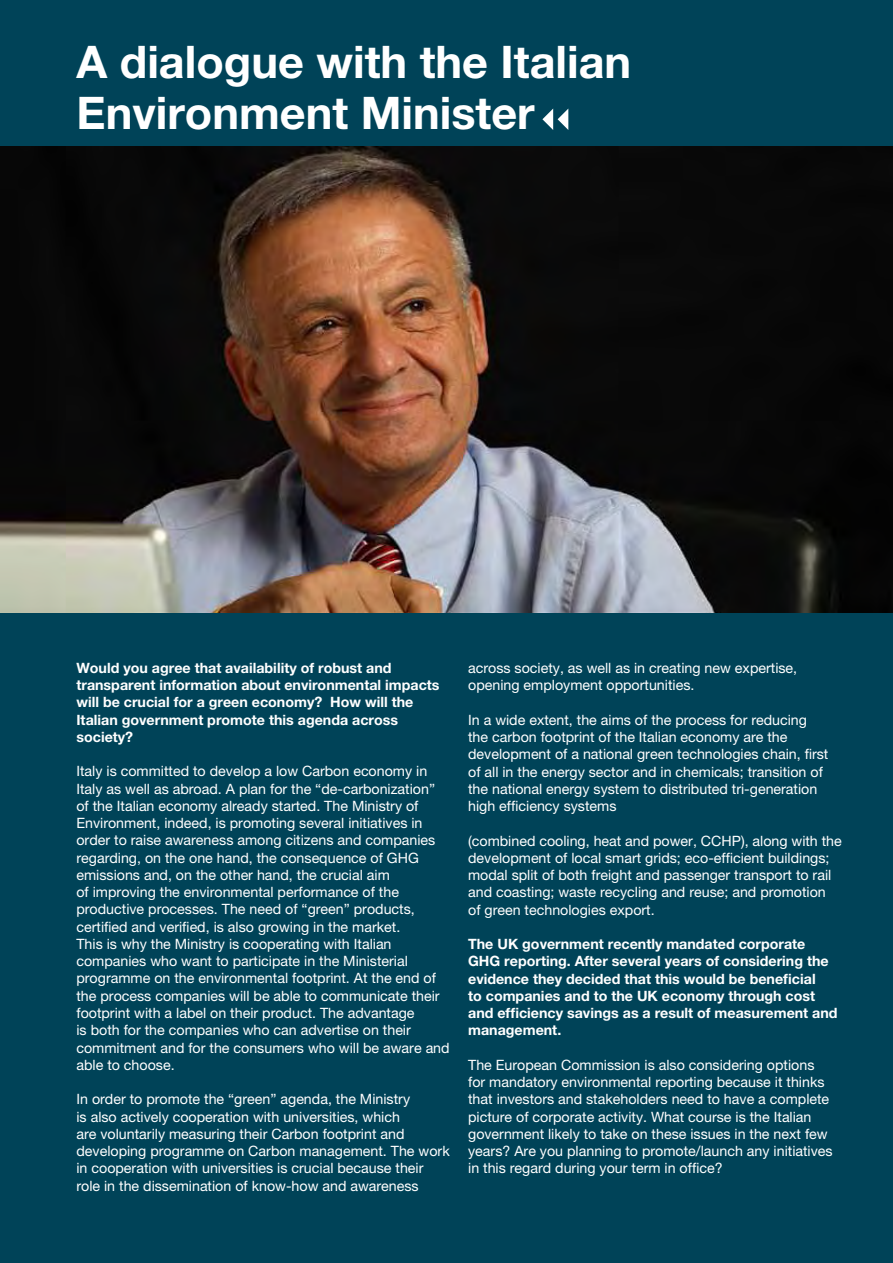
<style>
.page{position:relative;width:893px;height:1263px;background:#004358}
.page>*{position:absolute;margin:0;border:0;box-sizing:border-box;transform-origin:0 0}
.t1{font:700 45px/51.8px "Helvetica Neue LT Pro";color:#fff}
.t2{font:14.25px/17.2px "Helvetica Neue LT Pro";color:#fff}
.t3{font:700 14.25px/17.2px "Helvetica Neue LT Pro";color:#fff}
</style>
<div class="page">
<img style="left:0;top:147px;width:893px;height:465px">
<svg style="left:542px;top:109px;width:26px;height:21px"></svg>
<h1 class="t1" style="left:77px;top:35px;width:556px">a dialogue with the Italian<br>Environment Minister</h1>
<p class="t3" style="left:76px;top:659px;width:365px">Would you agree that availability of robust and transparent information about environmental impacts will be crucial for a green economy? how will the Italian government promote this agenda across society?</p>
<p class="t2" style="left:76px;top:762px;width:375px">Italy is committed to develop a low Carbon economy in Italy as well as abroad. A plan for the “de-carbonization” of the Italian economy already started. The Ministry of Environment, indeed, is promoting several initiatives in order to raise awareness among citizens and companies regarding, on the one hand, the consequence of GHG emissions and, on the other hand, the crucial aim<br>of improving the environmental performance of the productive processes. The need of “green” products, certified and verified, is also growing in the market.<br>This is why the Ministry is cooperating with Italian companies who want to participate in the Ministerial programme on the environmental footprint. At the end of the process companies will be able to communicate their footprint with a label on their product. The advantage<br>is both for the companies who can advertise on their commitment and for the consumers who will be aware and able to choose.</p>
<p class="t2" style="left:76px;top:1090px;width:375px">In order to promote the “green” agenda, the Ministry<br>is also actively cooperation with universities, which<br>are voluntarily measuring their Carbon footprint and developing programme on Carbon management. The work in cooperation with universities is crucial because their role in the dissemination of know-how and awareness</p>
<p class="t2" style="left:468px;top:659px;width:331px">across society, as well as in creating new expertise, opening employment opportunities.</p>
<p class="t2" style="left:468px;top:711px;width:362px">In a wide extent, the aims of the process for reducing the carbon footprint of the Italian economy are the development of a national green technologies chain, first of all in the energy sector and in chemicals; transition of the national energy system to distributed tri-generation high efficiency systems</p>
<p class="t2" style="left:468px;top:832px;width:375px">(combined cooling, heat and power, CCHP), along with the development of local smart grids; eco-efficient buildings; modal split of both freight and passenger transport to rail and coasting; waste recycling and reuse; and promotion<br>of green technologies export.</p>
<p class="t3" style="left:468px;top:935px;width:371px">The uk government recently mandated corporate ghg reporting. after several years of considering the evidence they decided that this would be beneficial<br>to companies and to the uk economy through cost and efficiency savings as a result of measurement and management.</p>
<p class="t2" style="left:468px;top:1056px;width:366px">The European Commission is also considering options for mandatory environmental reporting because it thinks that investors and stakeholders need to have a complete picture of corporate activity. What course is the Italian government likely to take on these issues in the next few years? Are you planning to promote/launch any initiatives in this regard during your term in office?</p>
</div>
